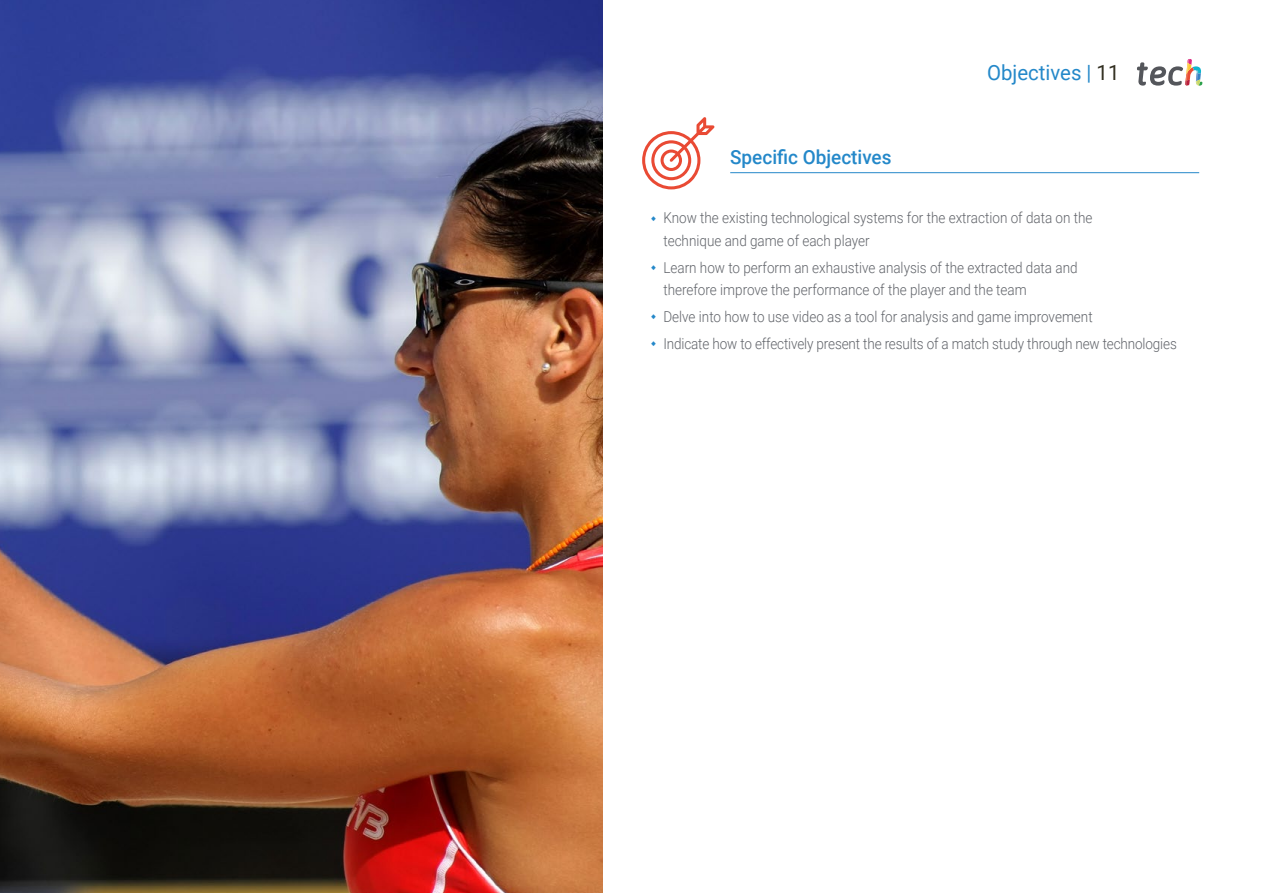
<style>
.page{position:relative;width:1263px;height:893px;background:#fff}
.page>*{position:absolute;margin:0;border:0;box-sizing:border-box;transform-origin:0 0}
.t1{font:21px "Roboto";color:#2488c9}
.t2{font:500 19.5px "Roboto";color:#2488c9}
.t3{font:300 15px/22.5px "Roboto";color:#61646a;scale:.9 1}
.s1{color:#312e20}
</style>
<div class="page">
<hr style="left:730px;top:172px;width:469px;height:1px;background:#2488c9">
<svg style="left:642px;top:117px;width:72px;height:72px"></svg>
<img style="left:0;top:0;width:603px;height:893px">
<svg style="left:1137px;top:59px;width:65px;height:27px"></svg>
<h2 class="t2" style="left:730px;top:144px;width:163px">Specific Objectives</h2>
<h1 class="t1" style="left:987px;top:57px;width:134px">Objectives | <span class="s1">11</span></h1>
<p class="t3" style="left:663px;top:206px;width:478px">Know the existing technological systems for the extraction of data on the technique and game of each player</p>
<p class="t3" style="left:663px;top:255px;width:462px">Learn how to perform an exhaustive analysis of the extracted data and therefore improve the performance of the player and the team</p>
<p class="t3" style="left:663px;top:303px;width:572px;line-height:26.7px">Delve into how to use video as a tool for analysis and game improvement<br>Indicate how to effectively present the results of a match study through new technologies</p>
</div>
